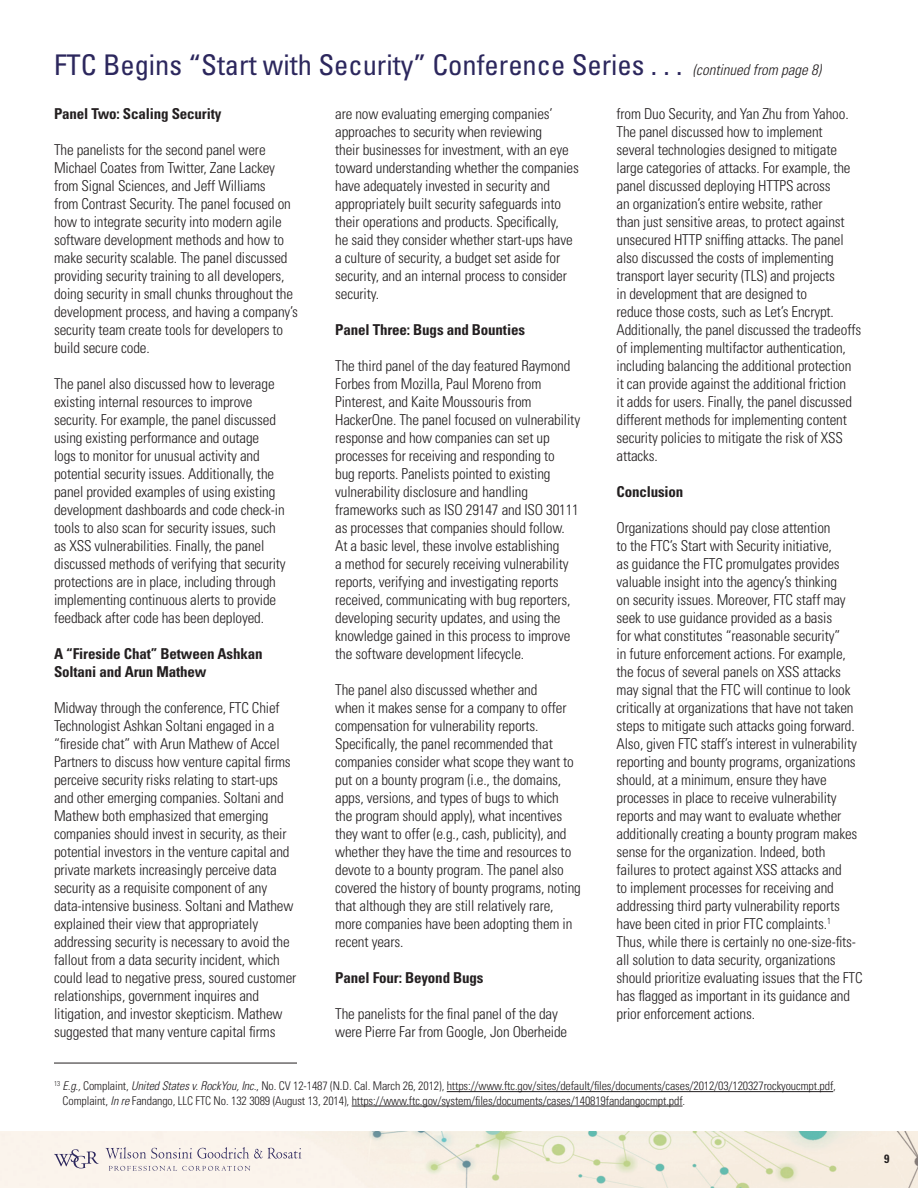
<style>
.page{position:relative;width:918px;height:1188px;background:#fff}
.page>*{position:absolute;margin:0;border:0;box-sizing:border-box;transform-origin:0 0}
.t1{font:condensed 28.5px "Univers LT Std";color:#2c275d}
.t2{font:300 condensed 15px/18px "Univers LT Std";letter-spacing:-.01em;color:#231f20}
.t3{font:700 condensed 15px/18px "Univers LT Std";letter-spacing:-.01em;color:#231f20}
.t4{font:300 condensed 12px/14.4px "Univers LT Std";letter-spacing:-.01em;color:#231f20}
.t5{font:700 condensed 12px "Univers LT Std";color:#231f20}
.s1{font-weight:300;font-style:italic;font-size:15px;color:#231f20}
.s2{font-style:italic}
</style>
<div class="page">
<img style="left:0;top:1132px;width:918px;height:56px">
<svg style="left:106px;top:1147px;width:195px;height:12px;background:#d8d1d4"></svg>
<svg style="left:109px;top:1166px;width:141px;height:5px"></svg>
<svg style="left:54px;top:1149px;width:45px;height:19px"></svg>
<hr style="left:54px;top:1063px;width:243px;height:1px;background:#231f20">
<hr style="left:447px;top:1091px;width:386px;height:1px;background:#231f20">
<hr style="left:352px;top:1106px;width:331px;height:1px;background:#231f20">
<h1 class="t1" style="left:54px;top:47px;width:769px">FTC Begins “Start with Security” Conference Series . . . <span class="s1">(continued from page 8)</span></h1>
<p class="t3" style="left:54px;top:104px;width:169px">Panel Two: Scaling Security</p>
<p class="t2" style="left:54px;top:141px;width:245px">The panelists for the second panel were Michael Coates from Twitter, Zane Lackey from Signal Sciences, and Jeff Williams<br>from Contrast Security. The panel focused on how to integrate security into modern agile software development methods and how to make security scalable. The panel discussed providing security training to all developers, doing security in small chunks throughout the development process, and having a company’s security team create tools for developers to build secure code.</p>
<p class="t2" style="left:54px;top:375px;width:233px">The panel also discussed how to leverage existing internal resources to improve security. For example, the panel discussed using existing performance and outage<br>logs to monitor for unusual activity and potential security issues. Additionally, the panel provided examples of using existing development dashboards and code check-in tools to also scan for security issues, such as XSS vulnerabilities. Finally, the panel discussed methods of verifying that security protections are in place, including through implementing continuous alerts to provide feedback after code has been deployed.</p>
<p class="t3" style="left:54px;top:644px;width:210px">A “Fireside Chat” Between Ashkan<br>Soltani and Arun Mathew</p>
<p class="t2" style="left:54px;top:699px;width:244px">Midway through the conference, FTC Chief Technologist Ashkan Soltani engaged in a “fireside chat” with Arun Mathew of Accel Partners to discuss how venture capital firms perceive security risks relating to start-ups and other emerging companies. Soltani and Mathew both emphasized that emerging companies should invest in security, as their potential investors in the venture capital and private markets increasingly perceive data security as a requisite component of any data-intensive business. Soltani and Mathew explained their view that appropriately addressing security is necessary to avoid the fallout from a data security incident, which could lead to negative press, soured customer relationships, government inquires and litigation, and investor skepticism. Mathew suggested that many venture capital firms</p>
<p class="t2" style="left:335px;top:105px;width:245px">are now evaluating emerging companies’ approaches to security when reviewing<br>their businesses for investment, with an eye toward understanding whether the companies have adequately invested in security and appropriately built security safeguards into their operations and products. Specifically,<br>he said they consider whether start-ups have a culture of security, a budget set aside for security, and an internal process to consider security.</p>
<p class="t3" style="left:335px;top:320px;width:191px">Panel Three: Bugs and Bounties</p>
<p class="t2" style="left:335px;top:357px;width:246px">The third panel of the day featured Raymond Forbes from Mozilla, Paul Moreno from Pinterest, and Kaite Moussouris from HackerOne. The panel focused on vulnerability response and how companies can set up processes for receiving and responding to<br>bug reports. Panelists pointed to existing vulnerability disclosure and handling frameworks such as ISO 29147 and ISO 30111 as processes that companies should follow.<br>At a basic level, these involve establishing<br>a method for securely receiving vulnerability reports, verifying and investigating reports received, communicating with bug reporters, developing security updates, and using the knowledge gained in this process to improve the software development lifecycle.</p>
<p class="t2" style="left:335px;top:681px;width:247px">The panel also discussed whether and<br>when it makes sense for a company to offer compensation for vulnerability reports.<br>Specifically, the panel recommended that companies consider what scope they want to put on a bounty program (i.e., the domains, apps, versions, and types of bugs to which<br>the program should apply), what incentives they want to offer (e.g., cash, publicity), and whether they have the time and resources to devote to a bounty program. The panel also covered the history of bounty programs, noting that although they are still relatively rare, more companies have been adopting them in recent years.</p>
<p class="t3" style="left:335px;top:968px;width:150px">Panel Four: Beyond Bugs</p>
<p class="t2" style="left:335px;top:1005px;width:234px">The panelists for the final panel of the day were Pierre Far from Google, Jon Oberheide</p>
<p class="t2" style="left:616px;top:105px;width:246px">from Duo Security, and Yan Zhu from Yahoo.<br>The panel discussed how to implement several technologies designed to mitigate large categories of attacks. For example, the panel discussed deploying HTTPS across<br>an organization’s entire website, rather<br>than just sensitive areas, to protect against unsecured HTTP sniffing attacks. The panel also discussed the costs of implementing transport layer security (TLS) and projects<br>in development that are designed to<br>reduce those costs, such as Let’s Encrypt.<br>Additionally, the panel discussed the tradeoffs of implementing multifactor authentication, including balancing the additional protection it can provide against the additional friction<br>it adds for users. Finally, the panel discussed different methods for implementing content security policies to mitigate the risk of XSS attacks.</p>
<p class="t3" style="left:616px;top:482px;width:68px">Conclusion</p>
<p class="t2" style="left:616px;top:519px;width:248px">Organizations should pay close attention<br>to the FTC’s Start with Security initiative,<br>as guidance the FTC promulgates provides valuable insight into the agency’s thinking<br>on security issues. Moreover, FTC staff may seek to use guidance provided as a basis<br>for what constitutes “reasonable security”<br>in future enforcement actions. For example, the focus of several panels on XSS attacks may signal that the FTC will continue to look critically at organizations that have not taken steps to mitigate such attacks going forward.<br>Also, given FTC staff’s interest in vulnerability reporting and bounty programs, organizations should, at a minimum, ensure they have processes in place to receive vulnerability reports and may want to evaluate whether additionally creating a bounty program makes sense for the organization. Indeed, both failures to protect against XSS attacks and<br>to implement processes for receiving and addressing third party vulnerability reports have been cited in prior FTC complaints.<sup>1<br></sup>Thus, while there is certainly no one-size-fits&shy;all solution to data security, organizations should prioritize evaluating issues that the FTC has flagged as important in its guidance and prior enforcement actions.</p>
<p class="t4" style="left:63px;top:1079px;width:775px;text-indent:-9px"><sup>13</sup> <span class="s2">E.g.,</span> Complaint, <span class="s2">United States v. RockYou, Inc.</span>, No. CV 12-1487 (N.D. Cal. March 26, 2012), https://www.ftc.gov/sites/default/files/documents/cases/2012/03/120327rockyoucmpt.pdf,<br>Complaint, <span class="s2">In re</span> Fandango, LLC FTC No. 132 3089 (August 13, 2014), https://www.ftc.gov/system/files/documents/cases/140819fandangocmpt.pdf.</p>
<p class="t5" style="left:884px;top:1152px;width:7px">9</p>
</div>
